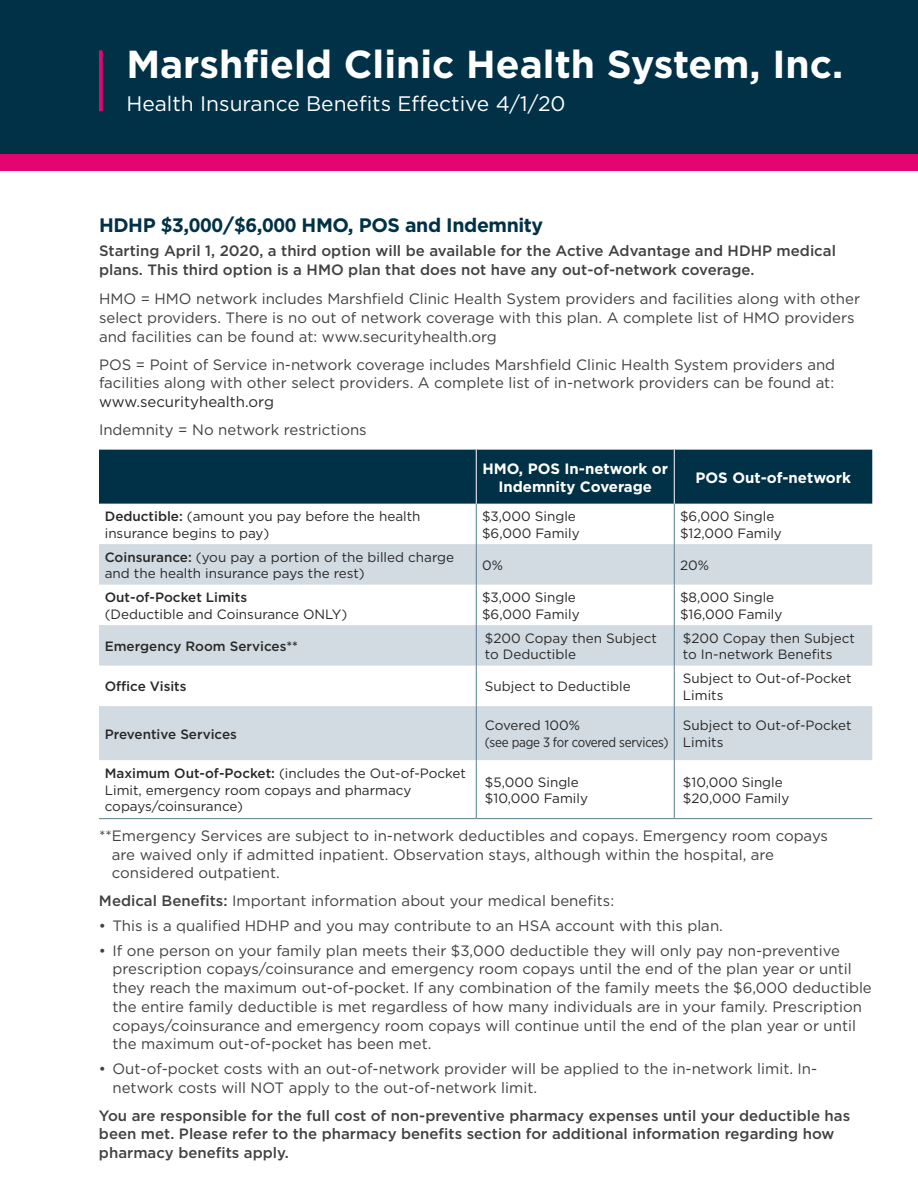
<style>
.page{position:relative;width:918px;height:1188px;background:#fff}
.page>*{position:absolute;margin:0;border:0;box-sizing:border-box;transform-origin:0 0}
.t1{font:700 39px "Gotham";color:#fff}
.t2{font:21px "Gotham";color:#fff}
.t3{font:700 19.5px "Gotham";letter-spacing:-.02em;color:#003146}
.t4{font:15px/18.8px "Gotham";color:#414042}
.t5{font:500 15px/18.8px "Gotham";color:#414042}
.t6{font:700 15px/18px "Gotham";color:#fff;text-align:center}
.t7{font:15px "Gotham";color:#292829}
.t8{font:13.5px/16.5px "Gotham";color:#292829}
.t9{font:500 13.5px "Gotham";color:#292829}
.t10{font:13.5px "Gotham Narrow";letter-spacing:-.02em;color:#292829}
.s1{font-weight:500}
</style>
<div class="page">
<div style="left:0;top:0;width:918px;height:162px;background:#003146"></div>
<svg style="left:99px;top:50px;width:4px;height:61px"></svg>
<div style="left:0;top:154px;width:918px;height:17px;background:#e40571"></div>
<div style="left:99px;top:450px;width:773px;height:54px;background:#003146"></div>
<svg style="left:99px;top:544px;width:773px;height:216px;fill:#d1dbe1"></svg>
<hr style="left:476px;top:504px;width:1px;height:40px;background:#557e93">
<hr style="left:674px;top:504px;width:1px;height:40px;background:#557e93">
<hr style="left:476px;top:544px;width:1px;height:41px;background:#557e93">
<hr style="left:674px;top:544px;width:1px;height:41px;background:#557e93">
<hr style="left:476px;top:585px;width:1px;height:40px;background:#557e93">
<hr style="left:674px;top:585px;width:1px;height:40px;background:#557e93">
<hr style="left:476px;top:625px;width:1px;height:41px;background:#557e93">
<hr style="left:674px;top:625px;width:1px;height:41px;background:#557e93">
<hr style="left:476px;top:666px;width:1px;height:40px;background:#557e93">
<hr style="left:674px;top:666px;width:1px;height:40px;background:#557e93">
<hr style="left:476px;top:706px;width:1px;height:54px;background:#557e93">
<hr style="left:674px;top:706px;width:1px;height:54px;background:#557e93">
<hr style="left:476px;top:760px;width:1px;height:58px;background:#557e93">
<hr style="left:674px;top:760px;width:1px;height:58px;background:#557e93">
<hr style="left:99px;top:818px;width:377px;height:1px;background:#557e93">
<hr style="left:476px;top:818px;width:198px;height:1px;background:#557e93">
<hr style="left:674px;top:818px;width:198px;height:1px;background:#557e93">
<hr style="left:476px;top:450px;width:1px;height:54px;background:#fff">
<hr style="left:674px;top:450px;width:1px;height:54px;background:#fff">
<h1 class="t1" style="left:126px;top:38px;width:718px">Marshfield Clinic Health System, Inc.</h1>
<h2 class="t2" style="left:126px;top:90px;width:441px">Health Insurance Benefits Effective 4/1/20</h2>
<h3 class="t3" style="left:99px;top:212px;width:446px">HDHP $3,000/$6,000 HMO, POS and Indemnity</h3>
<p class="t5" style="left:99px;top:240px;width:738px;line-height:19.5px">Starting April 1, 2020, a third option will be available for the Active Advantage and HDHP medical plans. This third option is a HMO plan that does not have any out-of-network coverage.</p>
<p class="t4" style="left:99px;top:289px;width:763px">HMO = HMO network includes Marshfield Clinic Health System providers and facilities along with other select providers. There is no out of network coverage with this plan. A complete list of HMO providers and facilities can be found at: www.securityhealth.org</p>
<p class="t4" style="left:99px;top:355px;width:738px">POS = Point of Service in-network coverage includes Marshfield Clinic Health System providers and facilities along with other select providers. A complete list of in-network providers can be found at:</p>
<p class="t7" style="left:99px;top:392px;width:177px">www.securityhealth.org</p>
<p class="t4" style="left:99px;top:420px;width:269px">Indemnity = No network restrictions</p>
<p class="t6" style="left:482px;top:459px;width:187px">HMO, POS In-network or<br>Indemnity Coverage</p>
<p class="t6" style="left:696px;top:468px;width:157px">POS Out-of-network</p>
<p class="t8" style="left:105px;top:508px;width:317px"><span class="s1">Deductible:</span> (amount you pay before the health insurance begins to pay)</p>
<p class="t8" style="left:482px;top:508px;width:99px">$3,000 Single $6,000 Family</p>
<p class="t8" style="left:680px;top:508px;width:103px">$6,000 Single $12,000 Family</p>
<p class="t8" style="left:105px;top:548px;width:351px"><span class="s1">Coinsurance:</span> (you pay a portion of the billed charge and the health insurance pays the rest)</p>
<p class="t8" style="left:482px;top:556px;width:22px">0%</p>
<p class="t8" style="left:680px;top:556px;width:30px">20%</p>
<p class="t9" style="left:105px;top:588px;width:144px">Out-of-Pocket Limits</p>
<p class="t8" style="left:105px;top:605px;width:244px">(Deductible and Coinsurance ONLY)</p>
<p class="t8" style="left:482px;top:589px;width:99px">$3,000 Single $6,000 Family</p>
<p class="t8" style="left:680px;top:589px;width:104px">$8,000 Single $16,000 Family</p>
<p class="t9" style="left:105px;top:637px;width:195px">Emergency Room Services**</p>
<p class="t8" style="left:485px;top:629px;width:173px">$200 Copay then Subject to Deductible</p>
<p class="t8" style="left:683px;top:629px;width:173px">$200 Copay then Subject to In-network Benefits</p>
<p class="t9" style="left:105px;top:678px;width:83px">Office Visits</p>
<p class="t8" style="left:485px;top:678px;width:147px">Subject to Deductible</p>
<p class="t8" style="left:683px;top:670px;width:170px">Subject to Out-of-Pocket<br>Limits</p>
<p class="t9" style="left:105px;top:725px;width:134px">Preventive Services</p>
<p class="t8" style="left:683px;top:717px;width:170px">Subject to Out-of-Pocket<br>Limits</p>
<p class="t8" style="left:485px;top:717px;width:97px">Covered 100%</p>
<p class="t10" style="left:485px;top:734px;width:185px">(see page 3 for covered services)</p>
<p class="t8" style="left:105px;top:765px;width:363px"><span class="s1">Maximum Out-of-Pocket:</span> (includes the Out-of-Pocket<br>Limit, emergency room copays and pharmacy copays/coinsurance)</p>
<p class="t8" style="left:485px;top:773px;width:105px">$5,000 Single $10,000 Family</p>
<p class="t8" style="left:683px;top:773px;width:108px">$10,000 Single $20,000 Family</p>
<p class="t4" style="left:112px;top:826px;width:718px;text-indent:-13px">**Emergency Services are subject to in-network deductibles and copays. Emergency room copays are waived only if admitted inpatient. Observation stays, although within the hospital, are considered outpatient.</p>
<p class="t4" style="left:99px;top:891px;width:517px"><span class="s1">Medical Benefits:</span> Important information about your medical benefits:</p>
<p class="t4" style="left:99px;top:916px;width:625px">• This is a qualified HDHP and you may contribute to an HSA account with this plan.</p>
<p class="t4" style="left:112px;top:941px;width:761px;text-indent:-14px">• If one person on your family plan meets their $3,000 deductible they will only pay non-preventive prescription copays/coinsurance and emergency room copays until the end of the plan year or until they reach the maximum out-of-pocket. If any combination of the family meets the $6,000 deductible the entire family deductible is met regardless of how many individuals are in your family. Prescription copays/coinsurance and emergency room copays will continue until the end of the plan year or until the maximum out-of-pocket has been met.</p>
<p class="t4" style="left:112px;top:1059px;width:706px;text-indent:-14px">• Out-of-pocket costs with an out-of-network provider will be applied to the in-network limit. In&shy;network costs will NOT apply to the out-of-network limit.</p>
<p class="t5" style="left:99px;top:1106px;width:753px">You are responsible for the full cost of non-preventive pharmacy expenses until your deductible has been met. Please refer to the pharmacy benefits section for additional information regarding how pharmacy benefits apply.</p>
</div>
